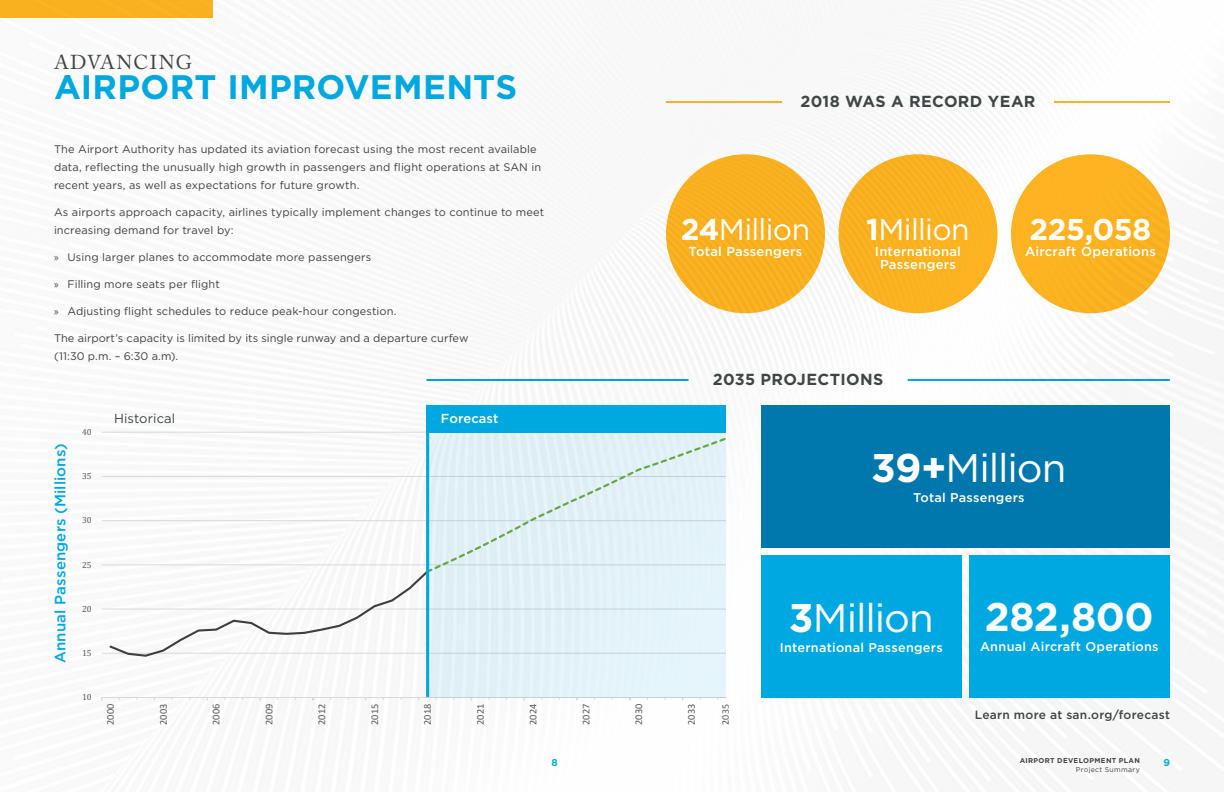
<style>
.page{position:relative;width:1224px;height:792px;background:#fff}
.page>*{position:absolute;margin:0;border:0;box-sizing:border-box;transform-origin:0 0}
.Content{font:40px "Gotham";letter-spacing:-.03em;color:#fff}
.Content-2{font:700 40px "Gotham";letter-spacing:-.015em;color:#fff}
.t1{font:700 34px "Gotham";letter-spacing:.005em;color:#00a8e0}
.Content-3{font:30px "Gotham";letter-spacing:-.025em;color:#fff}
.Content-4{font:700 30px "Gotham";letter-spacing:-.015em;color:#fff}
.t2{font:20px "Adobe Caslon Pro";letter-spacing:.065em;color:#404545}
.Heading{font:700 16px "Gotham";letter-spacing:.02em;color:#404545}
.Content-5{font:500 15px "Gotham";letter-spacing:.01em;color:#00a8e1}
.Content-6{font:500 13px/13px "Gotham";letter-spacing:.02em;color:#fff;text-align:center}
.Content-7{font:13px "Gotham";letter-spacing:.01em;color:#404545}
.Content-8{font:500 12.7px "Gotham";letter-spacing:.02em;color:#fff}
.Content-9{font:500 12px "Gotham";letter-spacing:.02em;color:#404545}
.Main_Body{font:11px/18px "Gotham";letter-spacing:.01em;color:#414143}
.t3{font:10.3px "Calibri";letter-spacing:-.005em;color:#595959}
.Content-10{font:10px "Calibri";color:#595959}
.t4{font:700 10px "Gotham";color:#06b0ca}
.t5{font:8.8px "Cambria";letter-spacing:-.005em;color:#595959}
.t6{font:700 7px "Gotham";letter-spacing:.045em;color:#404545}
.t7{font:7px "Gotham";letter-spacing:.045em;color:#404545}
.s1{font-family:"Myriad Pro"}
.s2{font-weight:700}
</style>
<div class="page">
<img style="left:101px;top:0;width:1123px;height:792px">
<div style="left:0;top:0;width:213px;height:18px;background:#ffb521"></div>
<div style="left:761px;top:405px;width:409px;height:142px;background:#0078ad"></div>
<div style="left:969px;top:555px;width:201px;height:142px;background:#00a8e1"></div>
<div style="left:761px;top:555px;width:201px;height:142px;background:#00a8e1"></div>
<div style="left:666px;top:154px;width:159px;height:159px;background:#f8b020;border-radius:50%"></div>
<div style="left:838px;top:154px;width:160px;height:159px;background:#ffb521;border-radius:50%"></div>
<div style="left:1011px;top:154px;width:159px;height:159px;background:#ffb521;border-radius:50%"></div>
<hr style="left:1054px;top:101px;width:116px;height:2px;background:#ffb521">
<hr style="left:666px;top:101px;width:116px;height:2px;background:#ffb521">
<hr style="left:102px;top:653px;width:624px;height:1px;background:#d9d9d9">
<hr style="left:102px;top:609px;width:624px;height:1px;background:#d9d9d9">
<hr style="left:102px;top:565px;width:624px;height:1px;background:#d9d9d9">
<hr style="left:102px;top:520px;width:624px;height:1px;background:#d9d9d9">
<hr style="left:102px;top:476px;width:624px;height:1px;background:#d9d9d9">
<hr style="left:102px;top:432px;width:624px;height:1px;background:#d9d9d9">
<hr style="left:102px;top:697px;width:624px;height:1px;background:#d9d9d9">
<svg style="left:108px;top:426px;width:322px;height:275px"></svg>
<div style="left:427px;top:429px;width:299px;height:268px;background:#e2f2f7"></div>
<div style="left:427px;top:405px;width:299px;height:27px;background:#00a8e1"></div>
<hr style="left:426px;top:405px;width:3px;height:292px;background:#00a8e1">
<hr style="left:908px;top:379px;width:262px;height:2px;background:#00a8e1">
<hr style="left:427px;top:379px;width:262px;height:2px;background:#00a8e1">
<p class="t2" style="left:54px;top:50px;width:140px">ADVANCING</p>
<p class="t1" style="left:54px;top:64px;width:465px">AIRPORT IMPROVEMENTS</p>
<p class="Main_Body" style="left:54px;top:139px;width:489px">The Airport Authority has updated its aviation forecast using the most recent available data, reflecting the unusually high growth in passengers and flight operations at SAN in recent years, as well as expectations for future growth.</p>
<p class="Main_Body" style="left:54px;top:202px;width:492px">As airports approach capacity, airlines typically implement changes to continue to meet increasing demand for travel by:</p>
<p class="Main_Body" style="left:54px;top:247px;width:319px"><span class="s1">»</span> Using larger planes to accommodate more passengers</p>
<p class="Main_Body" style="left:54px;top:274px;width:167px"><span class="s1">»</span> Filling more seats per flight</p>
<p class="Main_Body" style="left:54px;top:301px;width:344px"><span class="s1">»</span> Adjusting flight schedules to reduce peak-hour congestion.</p>
<p class="Main_Body" style="left:54px;top:328px;width:416px">The airport’s capacity is limited by its single runway and a departure curfew (11:30 p.m. – 6:30 a.m).</p>
<p class="Content-5" style="left:51px;top:663px;width:221px;rotate:-90deg">Annual Passengers (Millions)</p>
<p class="t5" style="left:82px;top:427px;width:11px">40</p>
<p class="t5" style="left:82px;top:471px;width:11px">35</p>
<p class="t5" style="left:82px;top:515px;width:11px">30</p>
<p class="t5" style="left:82px;top:559px;width:11px">25</p>
<p class="t5" style="left:82px;top:604px;width:11px">20</p>
<p class="t5" style="left:82px;top:648px;width:11px">15</p>
<p class="t5" style="left:82px;top:692px;width:11px">10</p>
<p class="Content-7" style="left:114px;top:410px;width:63px">Historical</p>
<p class="Content-6" style="left:441px;top:411px;width:59px">Forecast</p>
<p class="Heading" style="left:801px;top:91px;width:236px">2018 WAS A RECORD YEAR</p>
<p class="Content-3" style="left:681px;top:210px;width:131px"><span class="s2">24</span>Million</p>
<p class="Content-6" style="left:689px;top:245px;width:115px">Total Passengers</p>
<p class="Content-3" style="left:866px;top:210px;width:105px"><span class="s2">1</span>Million</p>
<p class="Content-6" style="left:875px;top:245px;width:88px">International<br>Passengers</p>
<p class="Heading" style="left:713px;top:369px;width:172px">2035 PROJECTIONS</p>
<p class="Content-4" style="left:1030px;top:209px;width:123px">225,058</p>
<p class="Content-6" style="left:1025px;top:245px;width:132px">Aircraft Operations</p>
<p class="Content" style="left:871px;top:443px;width:197px"><span class="s2">39+</span>Million</p>
<p class="Content-8" style="left:913px;top:490px;width:113px">Total Passengers</p>
<p class="Content" style="left:789px;top:593px;width:147px"><span class="s2">3</span>Million</p>
<p class="Content-8" style="left:780px;top:640px;width:164px">International Passengers</p>
<p class="Content-2" style="left:985px;top:591px;width:170px">282,800</p>
<p class="Content-8" style="left:980px;top:638px;width:180px">Annual Aircraft Operations</p>
<p class="t3" style="left:103px;top:725px;width:22px;rotate:-90deg">2000</p>
<p class="t3" style="left:156px;top:725px;width:22px;rotate:-90deg">2003</p>
<p class="t3" style="left:209px;top:725px;width:22px;rotate:-90deg">2006</p>
<p class="t3" style="left:262px;top:725px;width:22px;rotate:-90deg">2009</p>
<p class="t3" style="left:315px;top:725px;width:22px;rotate:-90deg">2012</p>
<p class="t3" style="left:367px;top:725px;width:22px;rotate:-90deg">2015</p>
<p class="t3" style="left:420px;top:725px;width:22px;rotate:-90deg">2018</p>
<p class="t3" style="left:473px;top:725px;width:22px;rotate:-90deg">2021</p>
<p class="t3" style="left:526px;top:725px;width:22px;rotate:-90deg">2024</p>
<p class="t3" style="left:579px;top:725px;width:22px;rotate:-90deg">2027</p>
<p class="t3" style="left:632px;top:725px;width:22px;rotate:-90deg">2030</p>
<p class="t3" style="left:684px;top:725px;width:22px;rotate:-90deg">2033</p>
<p class="Content-10" style="left:719px;top:725px;width:22px;rotate:-90deg">2035</p>
<p class="Content-9" style="left:975px;top:707px;width:197px">Learn more at san.org/forecast</p>
<p class="t6" style="left:1020px;top:756px;width:122px">AIRPORT DEVELOPMENT PLAN</p>
<p class="t7" style="left:1076px;top:765px;width:65px">Project Summary</p>
<p class="t4" style="left:552px;top:756px;width:8px">8</p>
<p class="t4" style="left:1163px;top:756px;width:8px">9</p>
</div>
